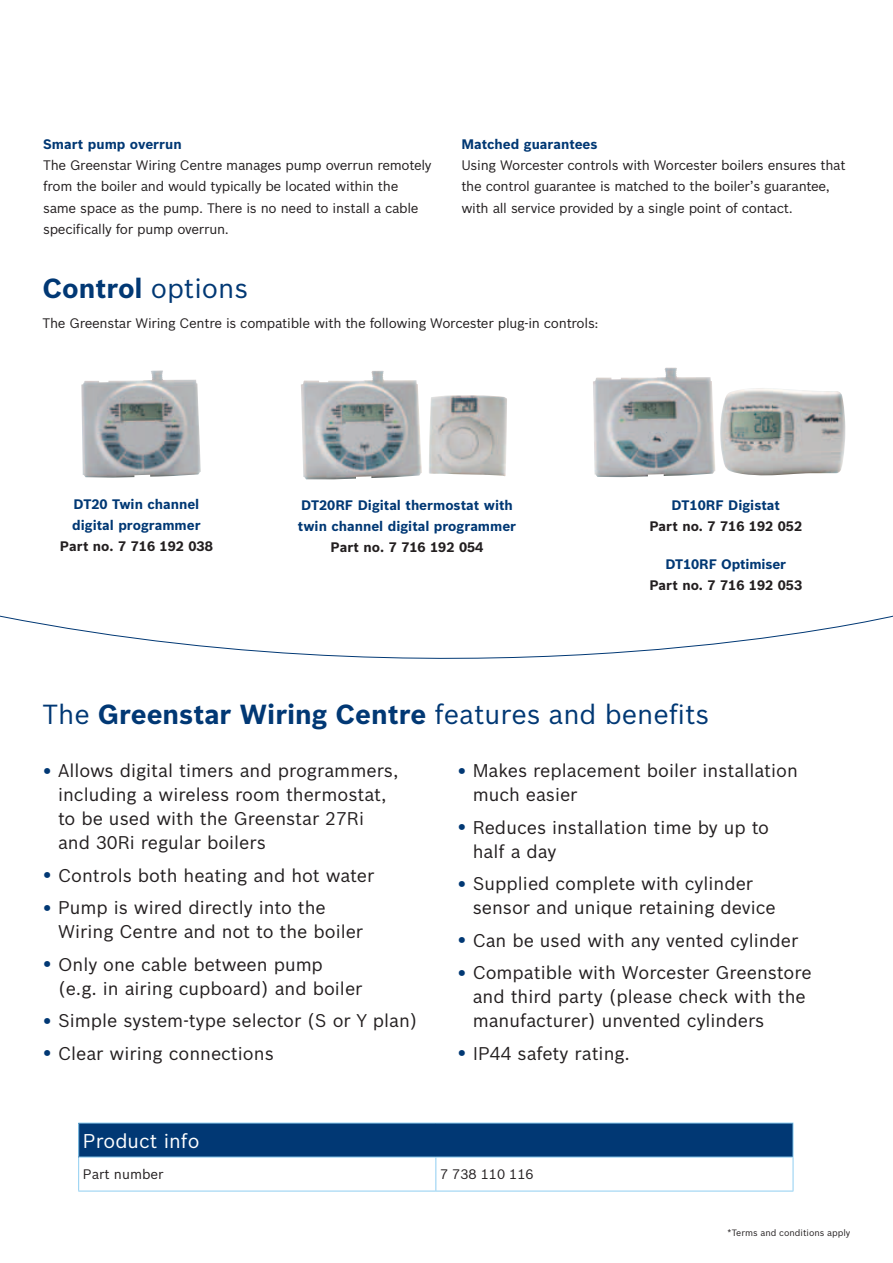
<style>
.page{position:relative;width:893px;height:1263px;background:#fff}
.page>*{position:absolute;margin:0;border:0;box-sizing:border-box;transform-origin:0 0}
.t1{font:27px "Bosch Sans";color:#013874}
.t2{font:700 27px "Bosch Sans";color:#013874}
.t3{font:19.5px "Bosch Sans";color:#fff}
.t4{font:18px/24px "Bosch Sans";color:#231f20}
.t5{font:13.5px/21.3px "Bosch Sans";letter-spacing:-.02em;color:#231f20}
.t6{font:700 13.5px/21px "Bosch Sans";color:#013874}
.t7{font:700 13.5px "Bosch Sans";color:#231f20}
.t8{font:13.5px "Bosch Sans";color:#231f20}
.t9{font:9px "Bosch Sans";color:#231f20}
.s1{font-weight:400}
.s2{font-weight:700}
.s3{font-size:24px;color:#013874}
</style>
<div class="page">
<svg style="left:0;top:615px;width:893px;height:44px"></svg>
<div style="left:79px;top:1123px;width:714px;height:34px;background:#013874"></div>
<svg style="left:79px;top:1158px;width:714px;height:33px"></svg>
<hr style="left:78px;top:1157px;width:1px;height:34px;background:#8fcef1">
<hr style="left:435px;top:1157px;width:1px;height:34px;background:#8fcef1">
<hr style="left:793px;top:1157px;width:1px;height:34px;background:#8fcef1">
<hr style="left:78px;top:1191px;width:358px;height:1px;background:#8fcef1">
<hr style="left:436px;top:1191px;width:357px;height:1px;background:#8fcef1">
<hr style="left:78px;top:1123px;width:358px;height:1px;background:#8fcef1">
<hr style="left:78px;top:1123px;width:1px;height:34px;background:#8fcef1">
<hr style="left:436px;top:1123px;width:357px;height:1px;background:#8fcef1">
<hr style="left:793px;top:1123px;width:1px;height:34px;background:#8fcef1">
<hr style="left:78px;top:1157px;width:358px;height:1px;background:#8fcef1">
<hr style="left:436px;top:1157px;width:357px;height:1px;background:#8fcef1">
<img style="left:593px;top:368px;width:253px;height:109px">
<img style="left:81px;top:370px;width:120px;height:108px">
<img style="left:301px;top:371px;width:206px;height:108px">
<p class="t6" style="left:43px;top:133px;width:140px">Smart pump overrun</p>
<p class="t5" style="left:43px;top:154px;width:390px">The Greenstar Wiring Centre manages pump overrun remotely from the boiler and would typically be located within the same space as the pump. There is no need to install a cable specifically for pump overrun.</p>
<p class="t6" style="left:461px;top:133px;width:138px">Matched guarantees</p>
<p class="t5" style="left:461px;top:154px;width:386px">Using Worcester controls with Worcester boilers ensures that the control guarantee is matched to the boiler’s guarantee, with all service provided by a single point of contact.</p>
<h1 class="t2" style="left:43px;top:272px;width:207px">Control <span class="s1">options</span></h1>
<p class="t5" style="left:43px;top:312px;width:558px">The Greenstar Wiring Centre is compatible with the following Worcester plug-in controls:</p>
<p class="t6" style="left:72px;top:493px;width:130px">DT20 Twin channel digital programmer</p>
<p class="t7" style="left:60px;top:537px;width:154px">Part no. 7 716 192 038</p>
<p class="t6" style="left:298px;top:494px;width:220px">DT20RF Digital thermostat with twin channel digital programmer</p>
<p class="t7" style="left:331px;top:538px;width:154px">Part no. 7 716 192 054</p>
<p class="t6" style="left:671px;top:494px;width:110px">DT10RF Digistat</p>
<p class="t7" style="left:649px;top:517px;width:154px">Part no. 7 716 192 052</p>
<p class="t6" style="left:665px;top:553px;width:122px">DT10RF Optimiser</p>
<p class="t7" style="left:649px;top:576px;width:154px">Part no. 7 716 192 053</p>
<h1 class="t1" style="left:43px;top:697px;width:668px">The <span class="s2">Greenstar Wiring Centre</span> features and benefits</h1>
<p class="t4" style="left:58px;top:758px;width:342px;text-indent:-16px"><span class="s3">•</span> Allows digital timers and programmers, including a wireless room thermostat, to be used with the Greenstar 27Ri and 30Ri regular boilers</p>
<p class="t4" style="left:43px;top:863px;width:333px"><span class="s3">•</span> Controls both heating and hot water</p>
<p class="t4" style="left:58px;top:895px;width:307px;text-indent:-16px"><span class="s3">•</span> Pump is wired directly into the<br>Wiring Centre and not to the boiler</p>
<p class="t4" style="left:58px;top:952px;width:306px;text-indent:-16px"><span class="s3">•</span> Only one cable between pump (e.g. in airing cupboard) and boiler</p>
<p class="t4" style="left:43px;top:1008px;width:376px"><span class="s3">•</span> Simple system-type selector (S or Y plan)</p>
<p class="t4" style="left:43px;top:1041px;width:233px"><span class="s3">•</span> Clear wiring connections</p>
<p class="t4" style="left:473px;top:758px;width:327px;text-indent:-16px"><span class="s3">•</span> Makes replacement boiler installation much easier</p>
<p class="t4" style="left:473px;top:815px;width:298px;text-indent:-16px"><span class="s3">•</span> Reduces installation time by up to half a day</p>
<p class="t4" style="left:473px;top:871px;width:305px;text-indent:-16px"><span class="s3">•</span> Supplied complete with cylinder sensor and unique retaining device</p>
<p class="t4" style="left:457px;top:928px;width:343px"><span class="s3">•</span> Can be used with any vented cylinder</p>
<p class="t4" style="left:473px;top:960px;width:340px;text-indent:-16px"><span class="s3">•</span> Compatible with Worcester Greenstore and third party (please check with the manufacturer) unvented cylinders</p>
<p class="t4" style="left:457px;top:1041px;width:174px"><span class="s3">•</span> IP44 safety rating.</p>
<p class="t3" style="left:83px;top:1128px;width:118px">Product info</p>
<p class="t8" style="left:83px;top:1166px;width:82px">Part number</p>
<p class="t8" style="left:440px;top:1166px;width:95px">7 738 110 116</p>
<p class="t9" style="left:728px;top:1227px;width:124px">*Terms and conditions apply</p>
</div>
